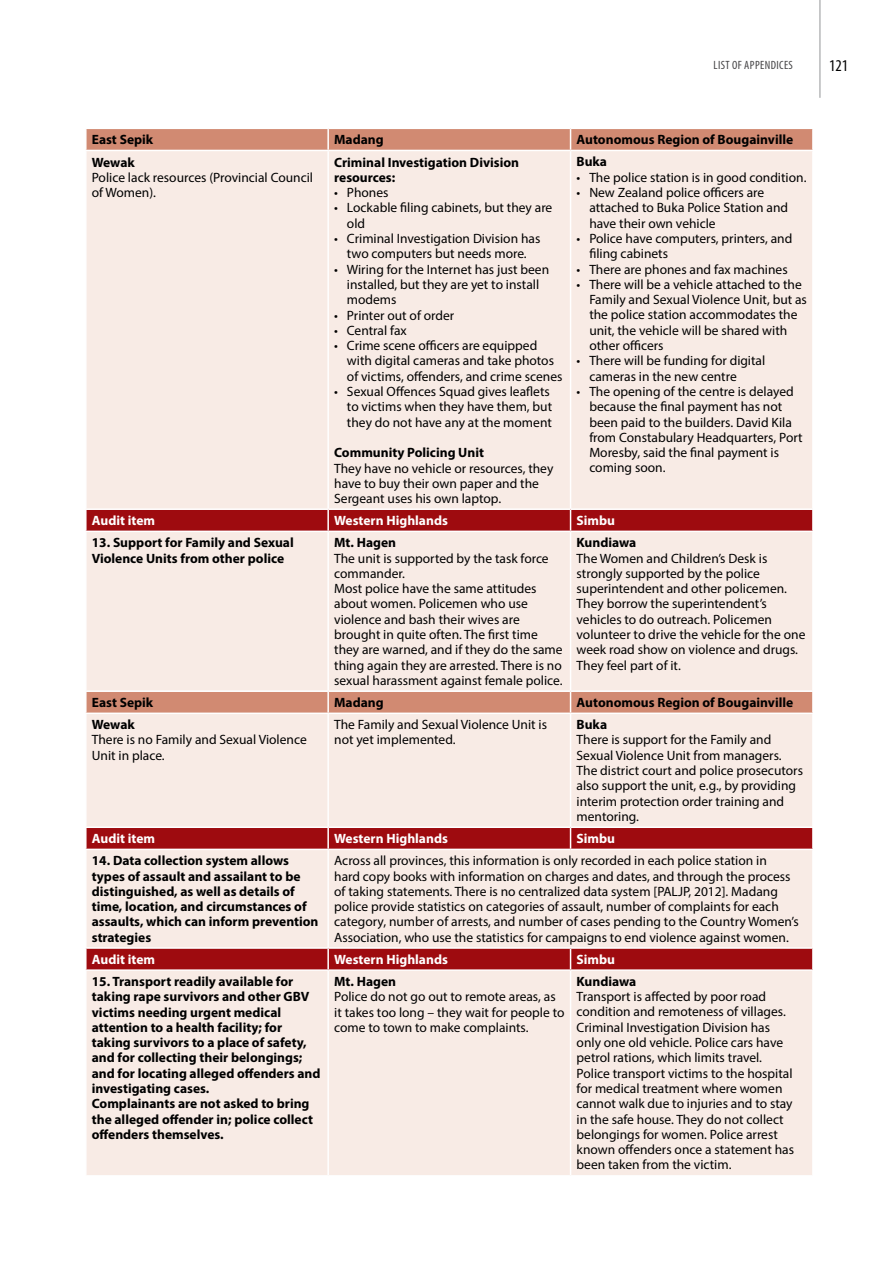
<style>
.page{position:relative;width:893px;height:1263px;background:#fff}
.page>*{position:absolute;margin:0;border:0;box-sizing:border-box;transform-origin:0 0}
.t1{font:condensed 16.5px "Myriad Pro";color:#000}
.t2{font:13.5px/15.3px "Myriad Pro";color:#000}
.t3{font:700 13.5px/15.3px "Myriad Pro";color:#000}
.t4{font:700 13.5px "Myriad Pro";color:#fff}
.t5{font:condensed 12px "Myriad Pro";color:#464547}
</style>
<div class="page">
<hr style="left:820px;top:0;width:1px;height:98px;background:#939598">
<svg style="left:87px;top:129px;width:725px;height:21px;background:#d18c74"></svg>
<div style="left:87px;top:151px;width:725px;height:1024px;background:#f8ebe5"></div>
<svg style="left:87px;top:510px;width:725px;height:459px;background:#eac8c2"></svg>
<hr style="left:327px;top:151px;width:2px;height:357px;background:#fff">
<hr style="left:570px;top:151px;width:1px;height:357px;background:#fff">
<hr style="left:327px;top:532px;width:2px;height:158px;background:#fff">
<hr style="left:570px;top:532px;width:1px;height:158px;background:#fff">
<hr style="left:327px;top:714px;width:2px;height:112px;background:#fff">
<hr style="left:570px;top:714px;width:1px;height:112px;background:#fff">
<hr style="left:327px;top:850px;width:2px;height:97px;background:#fff">
<hr style="left:327px;top:971px;width:2px;height:204px;background:#fff">
<hr style="left:570px;top:971px;width:1px;height:204px;background:#fff">
<hr style="left:85px;top:508px;width:243px;height:2px;background:#fff">
<hr style="left:328px;top:508px;width:243px;height:2px;background:#fff">
<hr style="left:327px;top:510px;width:2px;height:21px;background:#fff">
<hr style="left:571px;top:508px;width:243px;height:2px;background:#fff">
<svg style="left:570px;top:510px;width:1px;height:21px"></svg>
<hr style="left:85px;top:531px;width:243px;height:1px;background:#fff">
<hr style="left:328px;top:531px;width:243px;height:1px;background:#fff">
<hr style="left:571px;top:531px;width:243px;height:1px;background:#fff">
<hr style="left:85px;top:826px;width:243px;height:2px;background:#fff">
<hr style="left:328px;top:826px;width:243px;height:2px;background:#fff">
<hr style="left:327px;top:828px;width:2px;height:21px;background:#fff">
<hr style="left:571px;top:826px;width:243px;height:2px;background:#fff">
<svg style="left:570px;top:828px;width:1px;height:21px"></svg>
<hr style="left:85px;top:849px;width:243px;height:1px;background:#fff">
<hr style="left:328px;top:849px;width:243px;height:1px;background:#fff">
<hr style="left:571px;top:849px;width:243px;height:1px;background:#fff">
<hr style="left:85px;top:947px;width:243px;height:2px;background:#fff">
<hr style="left:328px;top:947px;width:243px;height:2px;background:#fff">
<hr style="left:327px;top:949px;width:2px;height:20px;background:#fff">
<hr style="left:571px;top:947px;width:243px;height:2px;background:#fff">
<svg style="left:570px;top:949px;width:1px;height:20px"></svg>
<hr style="left:85px;top:969px;width:243px;height:2px;background:#fff">
<hr style="left:328px;top:969px;width:243px;height:2px;background:#fff">
<hr style="left:571px;top:969px;width:243px;height:2px;background:#fff">
<hr style="left:85px;top:690px;width:243px;height:2px;background:#fff">
<hr style="left:328px;top:690px;width:243px;height:2px;background:#fff">
<hr style="left:571px;top:690px;width:243px;height:2px;background:#fff">
<hr style="left:327px;top:692px;width:2px;height:20px;background:#fff">
<svg style="left:570px;top:692px;width:1px;height:20px"></svg>
<hr style="left:85px;top:712px;width:243px;height:2px;background:#fff">
<hr style="left:328px;top:712px;width:243px;height:2px;background:#fff">
<hr style="left:571px;top:712px;width:243px;height:2px;background:#fff">
<hr style="left:327px;top:129px;width:2px;height:21px;background:#fff">
<svg style="left:570px;top:129px;width:1px;height:21px"></svg>
<p class="t5" style="left:713px;top:57px;width:37px">LIST OFAPPE</p>
<p class="t5" style="left:765px;top:57px;width:12px">NDICES</p>
<p class="t1" style="left:829px;top:56px;width:21px">121</p>
<p class="t3" style="left:92px;top:132px;width:63px">East Sepik</p>
<p class="t3" style="left:334px;top:132px;width:51px">Madang</p>
<p class="t3" style="left:577px;top:132px;width:218px">Autonomous Region of Bougainville</p>
<p class="t3" style="left:92px;top:154px;width:45px">Wewak</p>
<p class="t2" style="left:92px;top:169px;width:223px">Police lack resources (Provincial Council of Women).</p>
<p class="t3" style="left:577px;top:154px;width:32px">Buka</p>
<p class="t2" style="left:577px;top:169px;width:231px">• The police station is in good condition.</p>
<p class="t2" style="left:589px;top:185px;width:200px;text-indent:-13px">• New Zealand police officers are attached to Buka Police Station and have their own vehicle</p>
<p class="t2" style="left:589px;top:231px;width:205px;text-indent:-13px">• Police have computers, printers, and filing cabinets</p>
<p class="t2" style="left:577px;top:261px;width:213px">• There are phones and fax machines</p>
<p class="t2" style="left:589px;top:276px;width:219px;text-indent:-13px">• There will be a vehicle attached to the Family and Sexual Violence Unit, but as the police station accommodates the unit, the vehicle will be shared with other officers</p>
<p class="t2" style="left:589px;top:353px;width:177px;text-indent:-13px">• There will be funding for digital cameras in the new centre</p>
<p class="t2" style="left:589px;top:384px;width:215px;text-indent:-13px">• The opening of the centre is delayed because the final payment has not been paid to the builders. David Kila from Constabulary Headquarters, Port<br>Moresby, said the final payment is coming soon.</p>
<p class="t3" style="left:334px;top:154px;width:186px">Criminal Investigation Division resources:</p>
<p class="t2" style="left:334px;top:185px;width:56px">• Phones</p>
<p class="t2" style="left:347px;top:200px;width:207px;text-indent:-13px">• Lockable filing cabinets, but they are old</p>
<p class="t2" style="left:334px;top:231px;width:208px;text-align:center">• Criminal Investigation Division has two computers but needs more.</p>
<p class="t2" style="left:347px;top:261px;width:204px;text-indent:-13px">• Wiring for the Internet has just been installed, but they are yet to install modems</p>
<p class="t2" style="left:334px;top:307px;width:122px">• Printer out of order</p>
<p class="t2" style="left:334px;top:322px;width:74px">• Central fax</p>
<p class="t2" style="left:347px;top:338px;width:217px;text-indent:-13px">• Crime scene officers are equipped with digital cameras and take photos of victims, offenders, and crime scenes</p>
<p class="t2" style="left:347px;top:384px;width:207px;text-indent:-13px">• Sexual Offences Squad gives leaflets to victims when they have them, but they do not have any at the moment</p>
<p class="t3" style="left:334px;top:445px;width:151px">Community Policing Unit</p>
<p class="t2" style="left:334px;top:460px;width:221px">They have no vehicle or resources, they have to buy their own paper and the<br>Sergeant uses his own laptop.</p>
<p class="t4" style="left:92px;top:512px;width:65px">Audit item</p>
<p class="t4" style="left:334px;top:512px;width:115px">Western Highlands</p>
<p class="t4" style="left:577px;top:512px;width:40px">Simbu</p>
<p class="t3" style="left:92px;top:535px;width:203px">13. Support for Family and Sexual<br>Violence Units from other police</p>
<p class="t3" style="left:334px;top:535px;width:63px">Mt. Hagen</p>
<p class="t3" style="left:577px;top:535px;width:61px">Kundiawa</p>
<p class="t2" style="left:577px;top:550px;width:230px">The Women and Children’s Desk is strongly supported by the police superintendent and other policemen.<br>They borrow the superintendent’s vehicles to do outreach. Policemen volunteer to drive the vehicle for the one week road show on violence and drugs.<br>They feel part of it.</p>
<p class="t2" style="left:334px;top:550px;width:230px">The unit is supported by the task force commander.<br>Most police have the same attitudes about women. Policemen who use violence and bash their wives are brought in quite often. The first time they are warned, and if they do the same thing again they are arrested. There is no sexual harassment against female police.</p>
<p class="t3" style="left:92px;top:694px;width:63px">East Sepik</p>
<p class="t3" style="left:334px;top:694px;width:51px">Madang</p>
<p class="t3" style="left:577px;top:694px;width:218px">Autonomous Region of Bougainville</p>
<p class="t3" style="left:92px;top:716px;width:45px">Wewak</p>
<p class="t2" style="left:92px;top:732px;width:216px">There is no Family and Sexual Violence<br>Unit in place.</p>
<p class="t2" style="left:334px;top:717px;width:214px">The Family and Sexual Violence Unit is not yet implemented.</p>
<p class="t3" style="left:577px;top:716px;width:32px">Buka</p>
<p class="t2" style="left:577px;top:732px;width:228px">There is support for the Family and Sexual Violence Unit from managers.<br>The district court and police prosecutors also support the unit, e.g., by providing interim protection order training and mentoring.</p>
<p class="t4" style="left:92px;top:830px;width:65px">Audit item</p>
<p class="t4" style="left:334px;top:830px;width:115px">Western Highlands</p>
<p class="t4" style="left:577px;top:830px;width:40px">Simbu</p>
<p class="t3" style="left:92px;top:852px;width:228px">14. Data collection system allows types of assault and assailant to be distinguished, as well as details of time, location, and circumstances of assaults, which can inform prevention strategies</p>
<p class="t2" style="left:334px;top:853px;width:466px">Across all provinces, this information is only recorded in each police station in<br>hard copy books with information on charges and dates, and through the process of taking statements. There is no centralized data system [PALJP, 2012]. Madang police provide statistics on categories of assault, number of complaints for each category, number of arrests, and number of cases pending to the Country Women’s Association, who use the statistics for campaigns to end violence against women.</p>
<p class="t4" style="left:92px;top:950px;width:65px">Audit item</p>
<p class="t4" style="left:334px;top:950px;width:115px">Western Highlands</p>
<p class="t4" style="left:577px;top:950px;width:40px">Simbu</p>
<p class="t3" style="left:92px;top:973px;width:230px">15. Transport readily available for taking rape survivors and other GBV victims needing urgent medical attention to a health facility; for taking survivors to a place of safety, and for collecting their belongings; and for locating alleged offenders and investigating cases.<br>Complainants are not asked to bring the alleged offender in; police collect offenders themselves.</p>
<p class="t3" style="left:334px;top:973px;width:63px">Mt. Hagen</p>
<p class="t3" style="left:577px;top:973px;width:61px">Kundiawa</p>
<p class="t2" style="left:577px;top:989px;width:219px">Transport is affected by poor road condition and remoteness of villages.<br>Criminal Investigation Division has only one old vehicle. Police cars have petrol rations, which limits travel.<br>Police transport victims to the hospital for medical treatment where women cannot walk due to injuries and to stay in the safe house. They do not collect belongings for women. Police arrest known offenders once a statement has been taken from the victim.</p>
<p class="t2" style="left:334px;top:989px;width:232px">Police do not go out to remote areas, as it takes too long – they wait for people to come to town to make complaints.</p>
</div>
